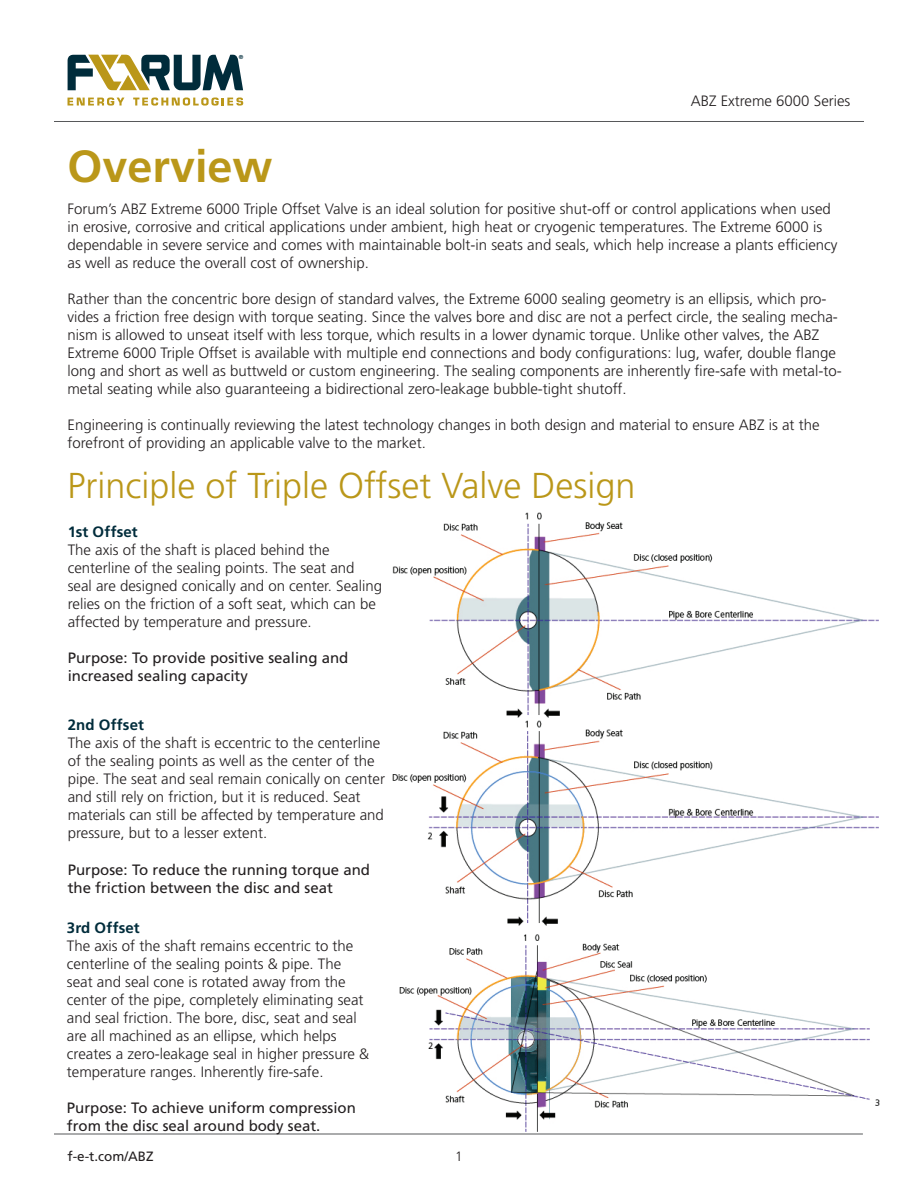
<style>
.page{position:relative;width:918px;height:1188px;background:#fff}
.page>*{position:absolute;margin:0;border:0;box-sizing:border-box;transform-origin:0 0}
.t1{font:700 45px "Frutiger LT Std";color:#ba9719}
.t2{font:300 36px "Frutiger LT Std";color:#ba9719}
.t3{font:300 15px/18px "Frutiger LT Std";color:#231f20}
.t4{font:15px/18px "Frutiger LT Std";color:#231f20}
.t5{font:700 15px "Frutiger LT Std";letter-spacing:.005em;color:#002c3b}
.t6{font:13.5px "Frutiger LT Std";color:#231f20}
.t7{font:300 13.5px "Frutiger LT Std";color:#231f20}
.t8{font:700 5.85px "Frutiger LT Std";color:#002c3b}
</style>
<div class="page">
<hr style="left:54px;top:1134px;width:809px;height:1px;background:#57585a">
<hr style="left:54px;top:121px;width:810px;height:1px;background:#57585a">
<svg style="left:68px;top:54px;width:175px;height:36px"></svg>
<svg style="left:68px;top:98px;width:56px;height:8px"></svg>
<svg style="left:133px;top:98px;width:110px;height:8px"></svg>
<img style="left:392px;top:513px;width:486px;height:205px">
<img style="left:392px;top:721px;width:486px;height:204px">
<img style="left:400px;top:934px;width:480px;height:198px">
<p class="t8" style="left:239px;top:53px;width:6px">®</p>
<p class="t3" style="left:691px;top:92px;width:161px">ABZ Extreme 6000 Series</p>
<h1 class="t1" style="left:68px;top:140px;width:207px">Overview</h1>
<p class="t3" style="left:68px;top:200px;width:772px">Forum’s ABZ Extreme 6000 Triple Offset Valve is an ideal solution for positive shut-off or control applications when used in erosive, corrosive and critical applications under ambient, high heat or cryogenic temperatures. The Extreme 6000 is dependable in severe service and comes with maintainable bolt-in seats and seals, which help increase a plants efficiency as well as reduce the overall cost of ownership.</p>
<p class="t3" style="left:68px;top:290px;width:776px">Rather than the concentric bore design of standard valves, the Extreme 6000 sealing geometry is an ellipsis, which pro&shy;vides a friction free design with torque seating. Since the valves bore and disc are not a perfect circle, the sealing mecha&shy;nism is allowed to unseat itself with less torque, which results in a lower dynamic torque. Unlike other valves, the ABZ Extreme 6000 Triple Offset is available with multiple end connections and body configurations: lug, wafer, double flange long and short as well as buttweld or custom engineering. The sealing components are inherently fire-safe with metal-to&shy;metal seating while also guaranteeing a bidirectional zero-leakage bubble-tight shutoff.</p>
<p class="t3" style="left:68px;top:416px;width:754px">Engineering is continually reviewing the latest technology changes in both design and material to ensure ABZ is at the forefront of providing an applicable valve to the market.</p>
<h2 class="t2" style="left:68px;top:465px;width:570px">Principle of Triple Offset Valve Design</h2>
<p class="t5" style="left:68px;top:523px;width:71px">1st Offset</p>
<p class="t3" style="left:68px;top:541px;width:316px">The axis of the shaft is placed behind the centerline of the sealing points. The seat and seal are designed conically and on center. Sealing relies on the friction of a soft seat, which can be affected by temperature and pressure.</p>
<p class="t4" style="left:68px;top:649px;width:282px">Purpose: To provide positive sealing and increased sealing capacity</p>
<p class="t5" style="left:68px;top:716px;width:78px">2nd Offset</p>
<p class="t3" style="left:68px;top:735px;width:319px">The axis of the shaft is eccentric to the centerline of the sealing points as well as the center of the pipe. The seat and seal remain conically on center and still rely on friction, but it is reduced. Seat materials can still be affected by temperature and pressure, but to a lesser extent.</p>
<p class="t4" style="left:68px;top:860px;width:304px">Purpose: To reduce the running torque and the friction between the disc and seat</p>
<p class="t5" style="left:67px;top:919px;width:74px">3rd Offset</p>
<p class="t3" style="left:67px;top:937px;width:304px">The axis of the shaft remains eccentric to the centerline of the sealing points &amp; pipe. The seat and seal cone is rotated away from the center of the pipe, completely eliminating seat and seal friction. The bore, disc, seat and seal are all machined as an ellipse, which helps creates a zero-leakage seal in higher pressure &amp; temperature ranges. Inherently fire-safe.</p>
<p class="t4" style="left:67px;top:1099px;width:290px">Purpose: To achieve uniform compression from the disc seal around body seat.</p>
<p class="t6" style="left:68px;top:1148px;width:88px">f-e-t.com/ABZ</p>
<p class="t7" style="left:455px;top:1149px;width:9px">1</p>
</div>
